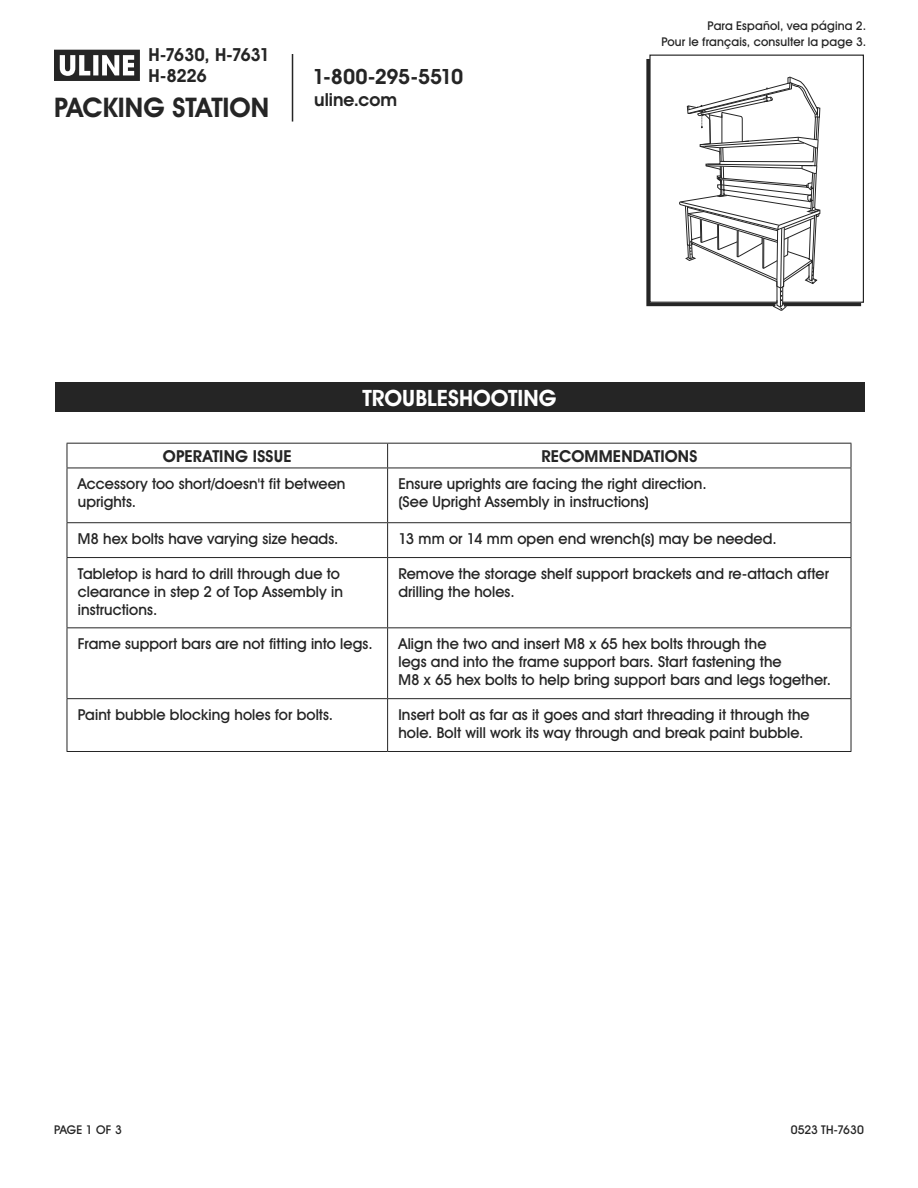
<style>
.page{position:relative;width:918px;height:1188px;background:#fff}
.page>*{position:absolute;margin:0;border:0;box-sizing:border-box;transform-origin:0 0}
.t1{font:700 27px "Uline Two Knine";letter-spacing:-.005em;color:#252525}
.t2{font:700 22.5px "Uline Two Knine";color:#fff}
.t3{font:700 21px "Uline Two Knine";letter-spacing:-.02em;color:#252525}
.t4{font:700 18px/21px "Uline Two Knine";letter-spacing:-.015em;color:#252525}
.t5{font:700 16.5px "Uline Two Knine";letter-spacing:.01em;color:#252525}
.t6{font:15px/18px "Uline Two Knine";letter-spacing:.005em;color:#252525}
.t7{font:12px/16.8px "Uline Two Knine";letter-spacing:.015em;color:#252525;text-align:right}
</style>
<div class="page">
<hr style="left:292px;top:54px;width:1px;height:68px;background:#252525">
<svg style="left:54px;top:50px;width:86px;height:31px"></svg>
<div style="left:649px;top:55px;width:215px;height:248px;border:1px solid #252525"></div>
<div style="left:55px;top:382px;width:810px;height:30px;background:#252525"></div>
<svg style="left:387px;top:444px;width:1px;height:24px"></svg>
<hr style="left:387px;top:468px;width:1px;height:54px;background:#252525">
<hr style="left:387px;top:523px;width:1px;height:34px;background:#252525">
<hr style="left:387px;top:558px;width:1px;height:69px;background:#252525">
<hr style="left:387px;top:628px;width:1px;height:70px;background:#252525">
<hr style="left:387px;top:699px;width:1px;height:52px;background:#252525">
<hr style="left:67px;top:443px;width:321px;height:1px;background:#252525">
<svg style="left:67px;top:444px;width:1px;height:24px"></svg>
<hr style="left:388px;top:443px;width:463px;height:1px;background:#252525">
<svg style="left:851px;top:444px;width:1px;height:24px"></svg>
<hr style="left:67px;top:468px;width:321px;height:1px;background:#252525">
<hr style="left:67px;top:468px;width:1px;height:54px;background:#252525">
<hr style="left:851px;top:468px;width:1px;height:54px;background:#252525">
<hr style="left:67px;top:522px;width:321px;height:1px;background:#252525">
<hr style="left:67px;top:523px;width:1px;height:34px;background:#252525">
<hr style="left:388px;top:522px;width:463px;height:1px;background:#252525">
<hr style="left:851px;top:523px;width:1px;height:34px;background:#252525">
<hr style="left:67px;top:557px;width:321px;height:1px;background:#252525">
<hr style="left:67px;top:558px;width:1px;height:69px;background:#252525">
<hr style="left:388px;top:557px;width:463px;height:1px;background:#252525">
<hr style="left:851px;top:558px;width:1px;height:69px;background:#252525">
<hr style="left:67px;top:627px;width:321px;height:1px;background:#252525">
<hr style="left:67px;top:628px;width:1px;height:70px;background:#252525">
<hr style="left:388px;top:627px;width:463px;height:1px;background:#252525">
<hr style="left:851px;top:628px;width:1px;height:70px;background:#252525">
<hr style="left:67px;top:698px;width:321px;height:1px;background:#252525">
<hr style="left:67px;top:699px;width:1px;height:52px;background:#252525">
<hr style="left:388px;top:698px;width:463px;height:1px;background:#252525">
<hr style="left:851px;top:699px;width:1px;height:52px;background:#252525">
<hr style="left:388px;top:468px;width:463px;height:1px;background:#252525">
<hr style="left:67px;top:751px;width:321px;height:1px;background:#252525">
<hr style="left:388px;top:751px;width:463px;height:1px;background:#252525">
<svg style="left:679px;top:77px;width:141px;height:234px"></svg>
<p class="t4" style="left:148px;top:44px;width:123px">H-7630, H-7631<br>H-8226</p>
<h1 class="t1" style="left:54px;top:91px;width:217px">PACKING STATION</h1>
<h3 class="t3" style="left:313px;top:64px;width:152px">1-800-295-5510</h3>
<p class="t4" style="left:314px;top:89px;width:84px">uline.com</p>
<p class="t7" style="left:661px;top:17px;width:206px">Para Español, vea página 2.<br>Pour le français, consulter la page 3.</p>
<h2 class="t2" style="left:363px;top:384px;width:195px">TROUBLESHOOTING</h2>
<p class="t5" style="left:163px;top:446px;width:130px">OPERATING ISSUE</p>
<p class="t5" style="left:541px;top:446px;width:157px">RECOMMENDATIONS</p>
<p class="t6" style="left:78px;top:475px;width:269px">Accessory too short/doesn't fit between uprights.</p>
<p class="t6" style="left:398px;top:475px;width:310px">Ensure uprights are facing the right direction. (See Upright Assembly in instructions)</p>
<p class="t6" style="left:78px;top:530px;width:262px">M8 hex bolts have varying size heads.</p>
<p class="t6" style="left:398px;top:530px;width:380px">13 mm or 14 mm open end wrench(s) may be needed.</p>
<p class="t6" style="left:78px;top:564px;width:267px">Tabletop is hard to drill through due to clearance in step 2 of Top Assembly in instructions.</p>
<p class="t6" style="left:398px;top:564px;width:432px">Remove the storage shelf support brackets and re-attach after drilling the holes.</p>
<p class="t6" style="left:78px;top:635px;width:296px">Frame support bars are not fitting into legs.</p>
<p class="t6" style="left:398px;top:635px;width:434px">Align the two and insert M8 x 65 hex bolts through the<br>legs and into the frame support bars. Start fastening the<br>M8 x 65 hex bolts to help bring support bars and legs together.</p>
<p class="t6" style="left:78px;top:705px;width:257px">Paint bubble blocking holes for bolts.</p>
<p class="t6" style="left:398px;top:705px;width:413px">Insert bolt as far as it goes and start threading it through the hole. Bolt will work its way through and break paint bubble.</p>
<p class="t7" style="left:54px;top:1121px;width:69px">PAGE 1 OF 3</p>
<p class="t7" style="left:791px;top:1121px;width:75px">0523 TH-7630</p>
</div>
